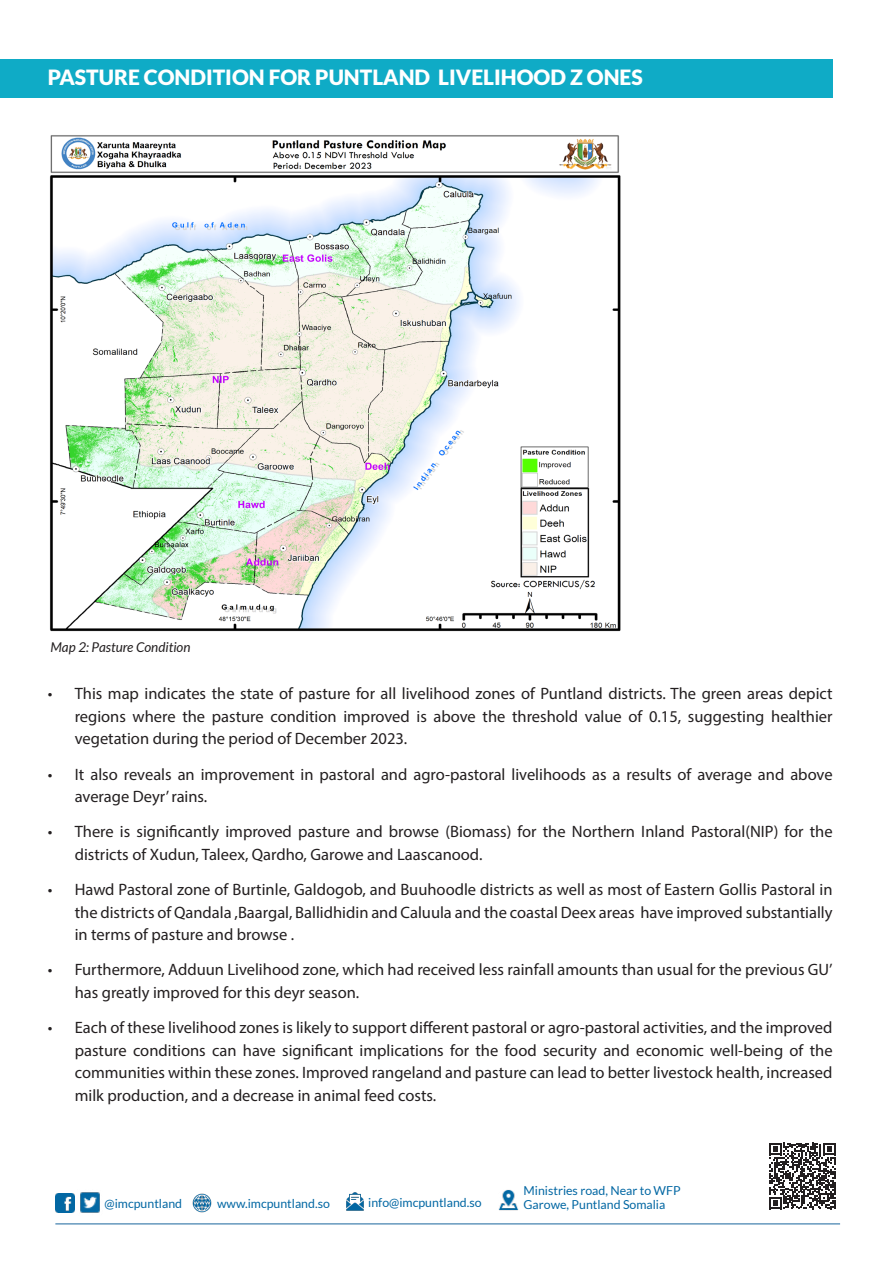
<style>
.page{position:relative;width:893px;height:1263px;background:#fff}
.page>*{position:absolute;margin:0;border:0;box-sizing:border-box;transform-origin:0 0}
.t1{font:900 21px "Lato";color:#fff}
.t2{font:16.5px/22.5px "Myriad Pro";color:#231f20;text-align:justify}
.t3{font:italic 13.5px "Lato";color:#231f20}
.t4{font:12.3px "Lato";color:#0267a3}
</style>
<div class="page">
<img style="left:50px;top:135px;width:571px;height:497px">
<div style="left:0;top:59px;width:833px;height:39px;background:#0fabc6"></div>
<img style="left:80px;top:1192px;width:20px;height:21px">
<img style="left:56px;top:1193px;width:19px;height:19px">
<img style="left:193px;top:1193px;width:19px;height:19px">
<img style="left:346px;top:1192px;width:18px;height:19px">
<img style="left:498px;top:1190px;width:21px;height:21px">
<svg style="left:769px;top:1143px;width:67px;height:66px"></svg>
<hr style="left:55px;top:1223px;width:785px;height:1px;background:#18649d">
<p class="t1" style="left:48px;top:65px;width:597px">PASTURE CONDITION FOR PUNTLAND LIVELIHOOD Z ONES</p>
<p class="t3" style="left:50px;top:640px;width:142px">Map 2: Pasture Condition</p>
<p class="t2" style="left:75px;top:682px;width:759px;text-indent:-27px">• This map indicates the state of pasture for all livelihood zones of Puntland districts. The green areas depict regions where the pasture condition improved is above the threshold value of 0.15, suggesting healthier vegetation during the period of December 2023.</p>
<p class="t2" style="left:75px;top:763px;width:759px;text-indent:-27px">• It also reveals an improvement in pastoral and agro-pastoral livelihoods as a results of average and above average Deyr’ rains.</p>
<p class="t2" style="left:75px;top:820px;width:759px;text-indent:-27px">• There is significantly improved pasture and browse (Biomass) for the Northern Inland Pastoral(NIP) for the districts of Xudun, Taleex, Qardho, Garowe and Laascanood.</p>
<p class="t2" style="left:75px;top:878px;width:759px;text-indent:-27px">• Hawd Pastoral zone of Burtinle, Galdogob, and Buuhoodle districts as well as most of Eastern Gollis Pastoral in the districts of Qandala ,Baargal, Ballidhidin and Caluula and the coastal Deex areas have improved substantially in terms of pasture and browse .</p>
<p class="t2" style="left:75px;top:958px;width:759px;text-indent:-27px">• Furthermore, Adduun Livelihood zone, which had received less rainfall amounts than usual for the previous GU’ has greatly improved for this deyr season.</p>
<p class="t2" style="left:75px;top:1016px;width:759px;text-indent:-27px">• Each of these livelihood zones is likely to support different pastoral or agro-pastoral activities, and the improved pasture conditions can have significant implications for the food security and economic well-being of the communities within these zones. Improved rangeland and pasture can lead to better livestock health, increased milk production, and a decrease in animal feed costs.</p>
<p class="t4" style="left:105px;top:1196px;width:79px">@imcpuntland</p>
<p class="t4" style="left:217px;top:1196px;width:114px">www.imcpuntland.so</p>
<p class="t4" style="left:524px;top:1183px;width:159px">Ministries road, Near to WFP</p>
<p class="t4" style="left:368px;top:1196px;width:115px">info@imcpuntland.so</p>
<p class="t4" style="left:524px;top:1198px;width:143px">Garowe, Puntland Somalia</p>
</div>
